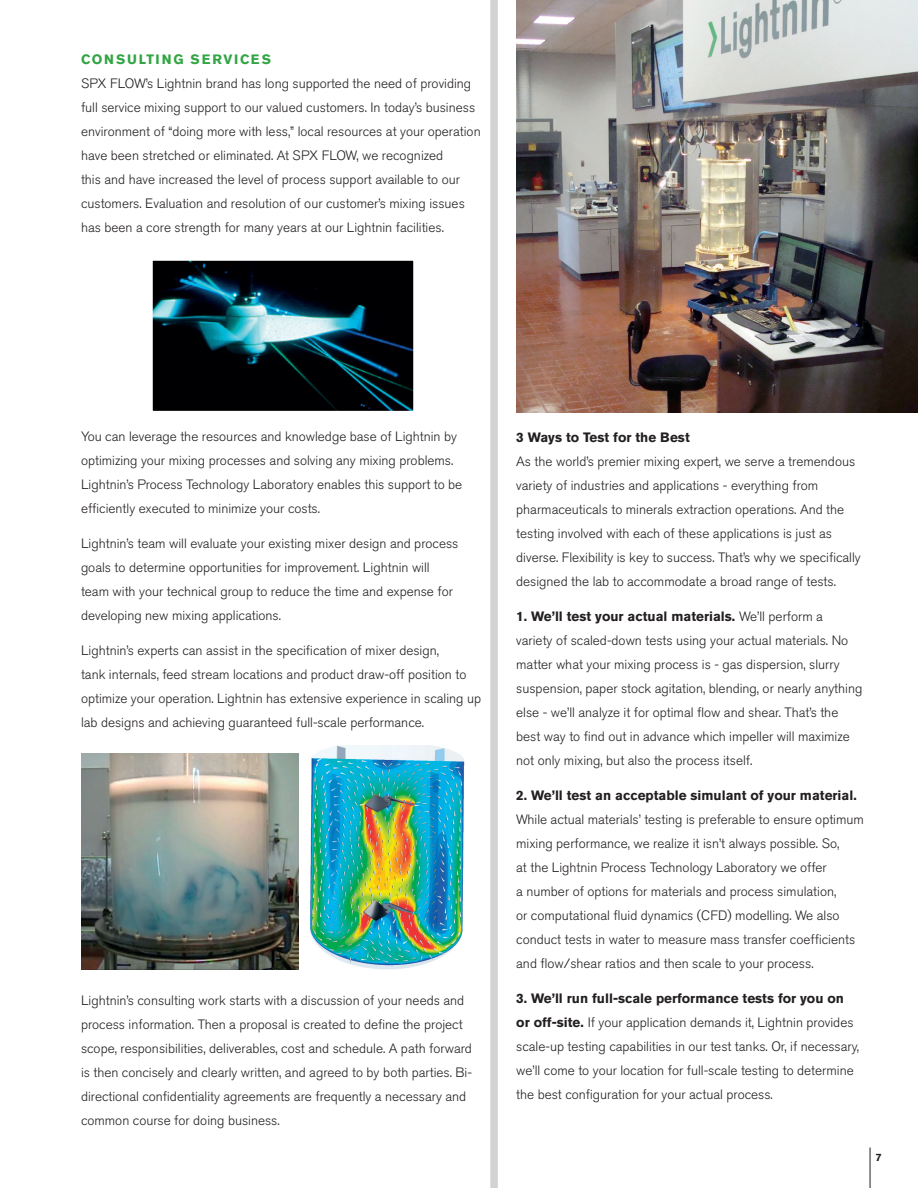
<style>
.page{position:relative;width:918px;height:1188px;background:#fff}
.page>*{position:absolute;margin:0;border:0;box-sizing:border-box;transform-origin:0 0}
.t1{font:300 13.5px/24px "Akzidenz Grotesk BE";color:#231f20}
.t2{font:700 13.5px "Akzidenz Grotesk BE";color:#231f20}
.t3{font:700 13.5px "Akzidenz Grotesk BE";letter-spacing:.13em;color:#32a543}
.t4{font:700 10.5px "Akzidenz Grotesk BE";color:#231f20}
.s1{font-weight:700}
</style>
<div class="page">
<img style="left:516px;top:0;width:402px;height:413px">
<div style="left:490px;top:0;width:8px;height:1188px;background:#d1d2d4"></div>
<hr style="left:870px;top:1148px;width:1px;height:40px;background:#231f20">
<img style="left:153px;top:261px;width:260px;height:149px">
<img style="left:81px;top:754px;width:217px;height:216px">
<img style="left:310px;top:745px;width:155px;height:224px">
<p class="t3" style="left:81px;top:52px;width:192px">CONSULTING SERVICES</p>
<p class="t1" style="left:81px;top:72px;width:401px">SPX FLOW’s Lightnin brand has long supported the need of providing full service mixing support to our valued customers. In today’s business environment of “doing more with less,” local resources at your operation have been stretched or eliminated. At SPX FLOW, we recognized<br>this and have increased the level of process support available to our customers. Evaluation and resolution of our customer’s mixing issues has been a core strength for many years at our Lightnin facilities.</p>
<p class="t1" style="left:81px;top:425px;width:383px">You can leverage the resources and knowledge base of Lightnin by optimizing your mixing processes and solving any mixing problems.<br>Lightnin’s Process Technology Laboratory enables this support to be efficiently executed to minimize your costs.</p>
<p class="t1" style="left:81px;top:531px;width:379px">Lightnin’s team will evaluate your existing mixer design and process goals to determine opportunities for improvement. Lightnin will team with your technical group to reduce the time and expense for developing new mixing applications.</p>
<p class="t1" style="left:81px;top:638px;width:402px">Lightnin’s experts can assist in the specification of mixer design,<br>tank internals, feed stream locations and product draw-off position to optimize your operation. Lightnin has extensive experience in scaling up lab designs and achieving guaranteed full-scale performance.</p>
<p class="t1" style="left:81px;top:989px;width:393px">Lightnin’s consulting work starts with a discussion of your needs and process information. Then a proposal is created to define the project scope, responsibilities, deliverables, cost and schedule. A path forward is then concisely and clearly written, and agreed to by both parties. Bi&shy;directional confidentiality agreements are frequently a necessary and common course for doing business.</p>
<p class="t2" style="left:516px;top:430px;width:175px">3 Ways to Test for the Best</p>
<p class="t1" style="left:516px;top:450px;width:346px">As the world’s premier mixing expert, we serve a tremendous variety of industries and applications - everything from pharmaceuticals to minerals extraction operations. And the testing involved with each of these applications is just as diverse. Flexibility is key to success. That’s why we specifically designed the lab to accommodate a broad range of tests.</p>
<p class="t1" style="left:516px;top:605px;width:348px"><span class="s1">1. We’ll test your actual materials.</span> We’ll perform a variety of scaled-down tests using your actual materials. No matter what your mixing process is - gas dispersion, slurry suspension, paper stock agitation, blending, or nearly anything else - we’ll analyze it for optimal flow and shear. That’s the best way to find out in advance which impeller will maximize not only mixing, but also the process itself.</p>
<p class="t2" style="left:516px;top:787px;width:342px">2. We’ll test an acceptable simulant of your material.</p>
<p class="t1" style="left:516px;top:807px;width:349px">While actual materials’ testing is preferable to ensure optimum mixing performance, we realize it isn’t always possible. So,<br>at the Lightnin Process Technology Laboratory we offer<br>a number of options for materials and process simulation,<br>or computational fluid dynamics (CFD) modelling. We also conduct tests in water to measure mass transfer coefficients and flow/shear ratios and then scale to your process.</p>
<p class="t1" style="left:516px;top:986px;width:344px"><span class="s1">3. We’ll run full-scale performance tests for you on or off-site.</span> If your application demands it, Lightnin provides scale-up testing capabilities in our test tanks. Or, if necessary, we’ll come to your location for full-scale testing to determine the best configuration for your actual process.</p>
<p class="t4" style="left:876px;top:1151px;width:7px">7</p>
</div>
